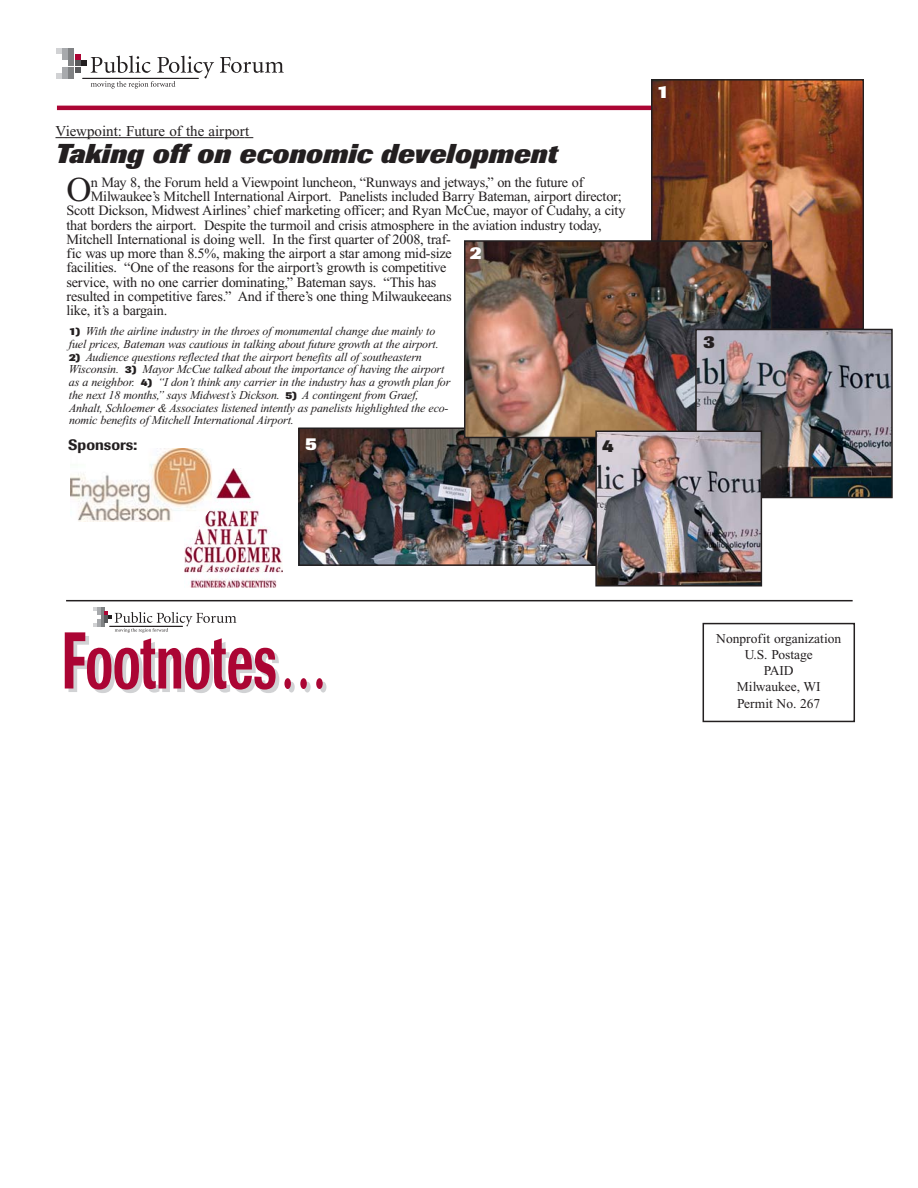
<style>
.page{position:relative;width:918px;height:1188px;background:#fff}
.page>*{position:absolute;margin:0;border:0;box-sizing:border-box;transform-origin:0 0}
.t1{font:34.8px "Times New Roman";color:#231f20}
.t2{font:italic 800 27px "Imago";color:#231f20}
.t3{font:800 18px "Imago";color:#fff}
.t4{font:800 18px "Imago";color:#231f20}
.t5{font:15px "Times New Roman";color:#231f20}
.t6{font:500 15px "Imago";color:#231f20}
.t7{font:14.25px "Times New Roman";letter-spacing:-.015em;color:#231f20}
.t8{font:13.5px/16.2px "Times New Roman";color:#231f20;text-align:center}
.t9{font:italic 12px/12.8px "Times New Roman";letter-spacing:-.015em;color:#231f20}
.s1{font-family:"Imago";font-weight:800;font-style:normal;font-size:10.5px}
</style>
<div class="page">
<hr style="left:57px;top:106px;width:807px;height:4px;background:#ab0534">
<svg style="left:65px;top:599px;width:790px;height:124px"></svg>
<svg style="left:220px;top:57px;width:64px;height:16px"></svg>
<svg style="left:56px;top:48px;width:158px;height:41px"></svg>
<hr style="left:82px;top:78px;width:117px;height:1px;background:#231f20">
<svg style="left:56px;top:137px;width:20px;height:1px"></svg>
<hr style="left:76px;top:137px;width:148px;height:1px;background:#231f20">
<svg style="left:225px;top:137px;width:28px;height:1px"></svg>
<img style="left:301px;top:431px;width:294px;height:132px">
<div style="left:298px;top:428px;width:309px;height:138px;border:2px solid #231f20"></div>
<img style="left:654px;top:82px;width:207px;height:245px">
<div style="left:651px;top:79px;width:213px;height:251px;border:2px solid #231f20"></div>
<img style="left:467px;top:243px;width:302px;height:192px">
<div style="left:464px;top:240px;width:308px;height:198px;border:2px solid #231f20"></div>
<img style="left:698px;top:332px;width:192px;height:163px">
<div style="left:695px;top:329px;width:198px;height:169px;border:2px solid #231f20"></div>
<img style="left:184px;top:469px;width:98px;height:118px">
<img style="left:598px;top:433px;width:161px;height:150px">
<div style="left:595px;top:430px;width:167px;height:156px;border:2px solid #231f20"></div>
<div style="left:63px;top:442px;width:149px;height:83px;background:#fff;border-radius:27px"></div>
<img style="left:71px;top:448px;width:141px;height:73px">
<p class="t5" style="left:56px;top:126px;width:195px">Viewpoint: Future of the airport</p>
<h2 class="t2" style="left:56px;top:144px;width:504px">Taking off on economic development</h2>
<h1 class="t1" style="left:66px;top:177px;width:27px">O</h1>
<p class="t7" style="left:91px;top:177px;width:494px">n May 8, the Forum held a Viewpoint luncheon, “Runways and jetways,” on the future of</p>
<p class="t7" style="left:91px;top:191px;width:532px">Milwaukee’s Mitchell International Airport. Panelists included Barry Bateman, airport director;</p>
<p class="t7" style="left:67px;top:205px;width:560px">Scott Dickson, Midwest Airlines’ chief marketing officer; and Ryan McCue, mayor of Cudahy, a city</p>
<p class="t7" style="left:67px;top:220px;width:537px">that borders the airport. Despite the turmoil and crisis atmosphere in the aviation industry today,</p>
<p class="t7" style="left:67px;top:234px;width:386px">Mitchell International is doing well. In the first quarter of 2008, traf-</p>
<p class="t7" style="left:67px;top:248px;width:387px">fic was up more than 8.5%, making the airport a star among mid-size</p>
<p class="t7" style="left:67px;top:262px;width:382px">facilities. “One of the reasons for the airport’s growth is competitive</p>
<p class="t7" style="left:67px;top:277px;width:371px">service, with no one carrier dominating,” Bateman says. “This has</p>
<p class="t7" style="left:67px;top:291px;width:387px">resulted in competitive fares.” And if there’s one thing Milwaukeeans</p>
<p class="t7" style="left:67px;top:305px;width:102px">like, it’s a bargain.</p>
<p class="t3" style="left:470px;top:246px;width:13px">2</p>
<p class="t9" style="left:69px;top:326px;width:371px"><span class="s1">1)</span> With the airline industry in the throes of monumental change due mainly to fuel prices, Bateman was cautious in talking about future growth at the airport.</p>
<p class="t9" style="left:69px;top:351px;width:383px"><span class="s1">2)</span> Audience questions reflected that the airport benefits all of southeastern Wisconsin. <span class="s1">3)</span> Mayor McCue talked about the importance of having the airport as a neighbor. <span class="s1">4)</span> “I don’t think any carrier in the industry has a growth plan for the next 18 months,” says Midwest’s Dickson. <span class="s1">5)</span> A contingent from Graef, Anhalt, Schloemer &amp; Associates listened intently as panelists highlighted the eco&shy;nomic benefits of Mitchell International Airport.</p>
<p class="t6" style="left:68px;top:439px;width:71px">Sponsors:</p>
<p class="t3" style="left:305px;top:438px;width:13px">5</p>
<p class="t4" style="left:602px;top:439px;width:13px">4</p>
<p class="t3" style="left:657px;top:86px;width:13px">1</p>
<p class="t4" style="left:704px;top:335px;width:13px">3</p>
<p class="t8" style="left:716px;top:631px;width:126px">Nonprofit organization<br>U.S. Postage<br>PAID<br>Milwaukee, WI<br>Permit No. 267</p>
</div>
